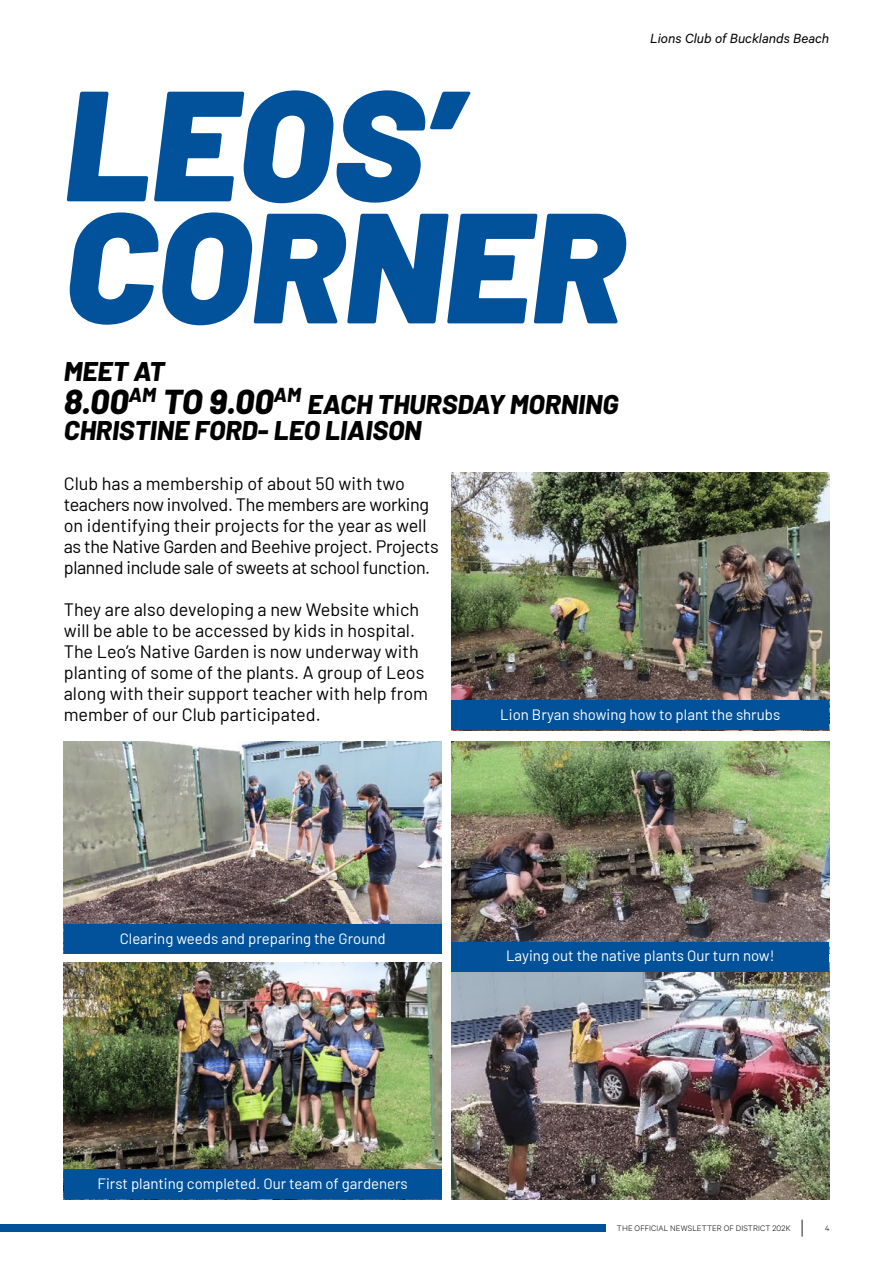
<style>
.page{position:relative;width:893px;height:1263px;background:#fff}
.page>*{position:absolute;margin:0;border:0;box-sizing:border-box;transform-origin:0 0}
.t1{font:italic 900 156.6px/122.1px "Barlow";color:#01529a}
.t2{font:italic 800 27px/32.4px "Barlow";color:#000}
.t3{font:18px/21px "Barlow";color:#000}
.t4{font:18px/21px "Barlow";letter-spacing:-.02em;color:#000}
.t5{font:15px "Barlow";color:#fff}
.t6{font:italic 15px "Calibre";color:#000}
.t7{font:300 9px "Calibre";letter-spacing:.015em;color:#000}
.s1{font-size:34.5px}
</style>
<div class="page">
<svg style="left:802px;top:1220px;width:1px;height:16px"></svg>
<div style="left:0;top:1225px;width:605px;height:7px;background:#01529a"></div>
<img style="left:64px;top:741px;width:378px;height:183px">
<div style="left:64px;top:924px;width:378px;height:30px;background:#01529a"></div>
<img style="left:64px;top:962px;width:378px;height:208px">
<img style="left:451px;top:741px;width:378px;height:201px">
<img style="left:451px;top:472px;width:378px;height:228px">
<img style="left:451px;top:972px;width:378px;height:227px">
<div style="left:451px;top:700px;width:378px;height:30px;background:#01529a"></div>
<div style="left:451px;top:942px;width:378px;height:30px;background:#01529a"></div>
<div style="left:64px;top:1170px;width:378px;height:29px;background:#01529a"></div>
<p class="t6" style="left:650px;top:29px;width:180px">Lions Club of Bucklands Beach</p>
<h1 class="t1" style="left:64px;top:73px;width:562px">LEOS’<br>CORNER</h1>
<h2 class="t2" style="left:64px;top:353px;width:556px">MEET AT<br><span class="s1">8.00</span><sup>AM</sup> <span class="s1">TO 9.00</span><sup>AM</sup> EACH THURSDAY MORNING</h2>
<h2 class="t2" style="left:64px;top:412px;width:359px">CHRISTINE FORD- LEO LIAISON</h2>
<p class="t4" style="left:64px;top:472px;width:376px">Club has a membership of about 50 with two teachers now involved. The members are working on identifying their projects for the year as well as the Native Garden and Beehive project. Projects planned include sale of sweets at school function.</p>
<p class="t3" style="left:64px;top:598px;width:366px">They are also developing a new Website which will be able to be accessed by kids in hospital.<br>The Leo’s Native Garden is now underway with planting of some of the plants. A group of Leos along with their support teacher with help from member of our Club participated.</p>
<p class="t5" style="left:500px;top:703px;width:281px">Lion Bryan showing how to plant the shrubs</p>
<p class="t5" style="left:120px;top:927px;width:267px">Clearing weeds and preparing the Ground</p>
<p class="t5" style="left:98px;top:1172px;width:312px">First planting completed. Our team of gardeners</p>
<p class="t5" style="left:506px;top:945px;width:270px">Laying out the native plants Our turn now!</p>
<p class="t7" style="left:617px;top:1222px;width:175px">THE OFFICIAL NEWSLETTER OF DISTRICT 202K</p>
<p class="t7" style="left:825px;top:1222px;width:6px">4</p>
</div>
